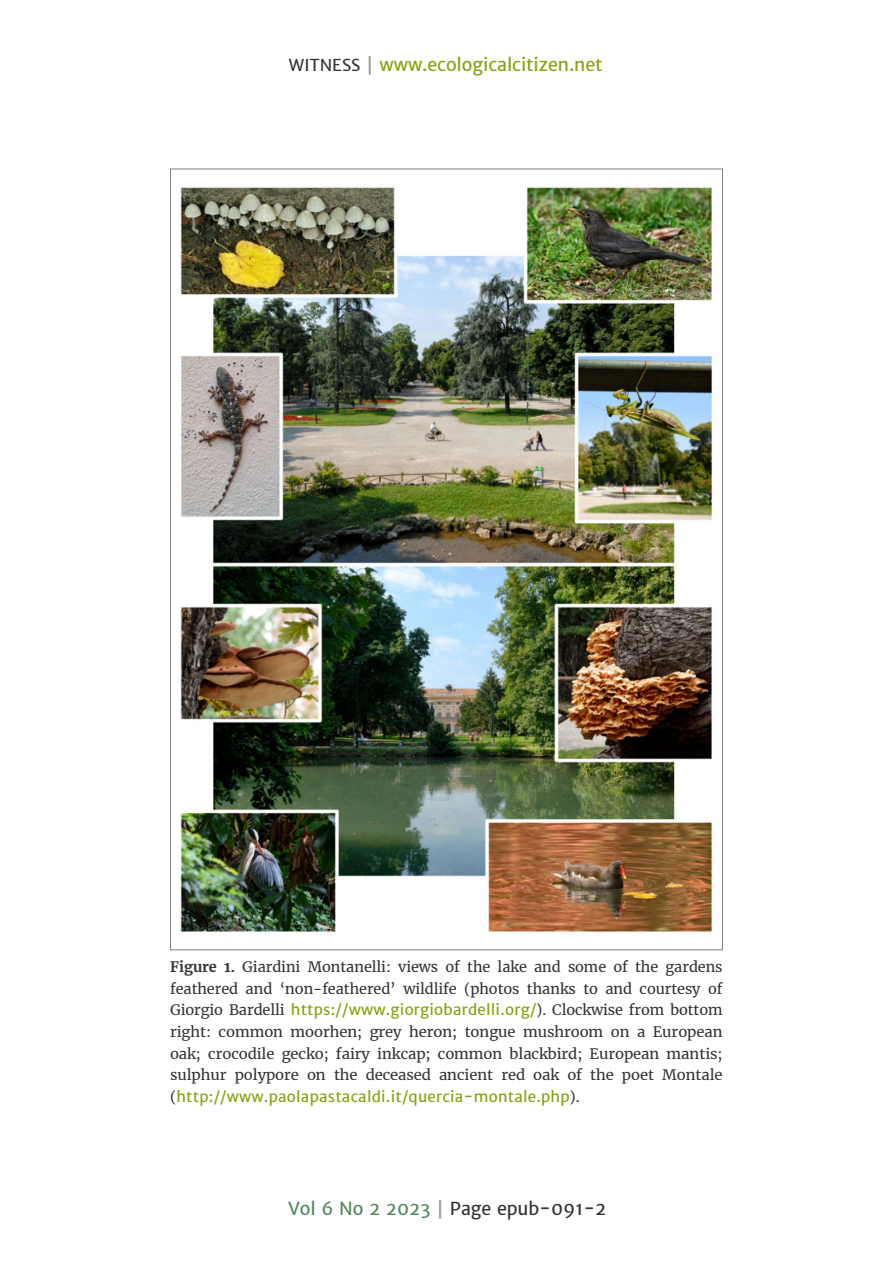
<style>
.page{position:relative;width:893px;height:1263px;background:#fff}
.page>*{position:absolute;margin:0;border:0;box-sizing:border-box;transform-origin:0 0}
.t1{font:18px "Merriweather Sans";letter-spacing:-.005em;color:#89a10e}
.t2{font:18px "Merriweather Sans";color:#333}
.t3{font:15px "Merriweather Sans";letter-spacing:.015em;color:#89a10e}
.t4{font:14.25px/21.6px "Merriweather";letter-spacing:-.005em;color:#333;text-align:justify}
.s1{font-size:16.5px;color:#333}
.s2{font-size:19.5px;color:#999}
.s3{font-weight:700}
.s4{font-family:"Merriweather Sans";font-size:15px;color:#89a10e}
.s5{font-family:"Merriweather";font-size:14.25px;color:#333}
.s6{color:#4d8a5a}
</style>
<div class="page">
<img style="left:180px;top:187px;width:533px;height:745px">
<p class="t1" style="left:289px;top:53px;width:315px"><span class="s1">WITNESS</span> <span class="s2">|</span> www.ecologicalcitizen.net</p>
<p class="t4" style="left:170px;top:956px;width:554px"><span class="s3">Figure 1.</span> Giardini Montanelli: views of the lake and some of the gardens feathered and ‘non-feathered’ wildlife (photos thanks to and courtesy of Giorgio Bardelli <span class="s4">https://www.giorgiobardelli.org/</span>). Clockwise from bottom right: common moorhen; grey heron; tongue mushroom on a European oak; crocodile gecko; fairy inkcap; common blackbird; European mantis; sulphur polypore on the deceased ancient red oak of the poet Montale</p>
<p class="t3" style="left:170px;top:1087px;width:411px"><span class="s5">(</span>http://www.paolapastacaldi.it/quercia-montale.php<span class="s5">).</span></p>
<p class="t2" style="left:288px;top:1197px;width:320px"><span class="s6">Vol 6 No 2 2023</span> <span class="s2">|</span> Page epub-091-2</p>
</div>
